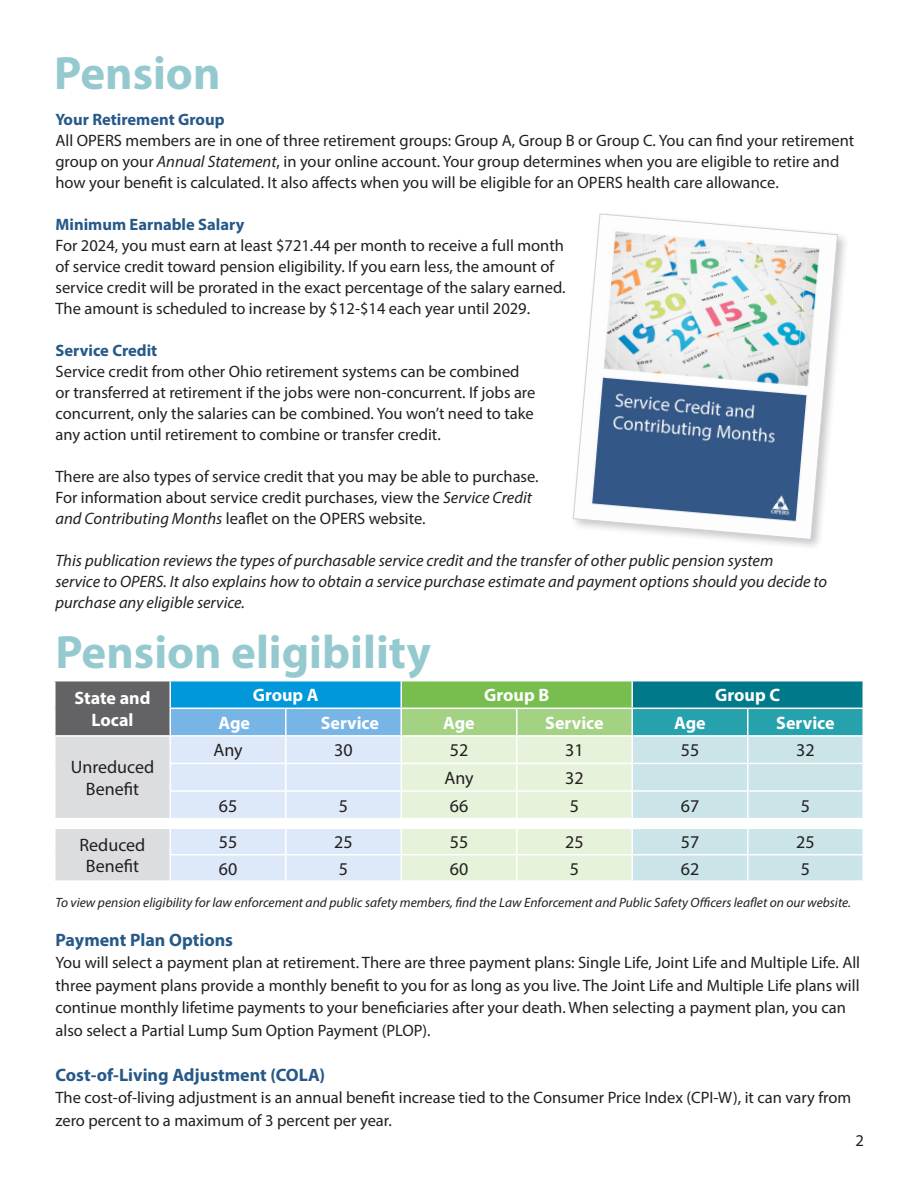
<style>
.page{position:relative;width:918px;height:1188px;background:#fff}
.page>*{position:absolute;margin:0;border:0;box-sizing:border-box;transform-origin:0 0}
.t1{font:700 46.95px "Myriad Pro";color:#94cacf}
.t2{font:18px/21.6px "Myriad Pro";color:#231f20;text-align:center}
.t3{font:700 18px "Myriad Pro";color:#fff}
.t4{font:700 18px "Myriad Pro";color:#265988}
.t5{font:16.5px/21px "Myriad Pro";color:#231f20}
.t6{font:italic 16.5px/21px "Myriad Pro";color:#231f20}
.t7{font:700 16.5px "Myriad Pro";color:#265988}
.t8{font:italic 13.5px "Myriad Pro";color:#231f20}
.s1{font-weight:700;color:#265988}
.s2{font-style:italic}
</style>
<div class="page">
<div style="left:570px;top:211px;width:279px;height:340px;background:#231f20;opacity:.25"></div>
<svg style="left:573px;top:214px;width:265px;height:326px"></svg>
<div style="left:55px;top:681px;width:115px;height:55px;background:#636366"></div>
<div style="left:55px;top:736px;width:115px;height:83px;background:#dcdddf"></div>
<hr style="left:54px;top:681px;width:2px;height:27px;background:#fff">
<hr style="left:54px;top:708px;width:2px;height:27px;background:#fff">
<hr style="left:54px;top:735px;width:116px;height:2px;background:#fff">
<hr style="left:54px;top:737px;width:2px;height:26px;background:#fff">
<hr style="left:54px;top:763px;width:2px;height:28px;background:#fff">
<hr style="left:54px;top:791px;width:2px;height:27px;background:#fff">
<svg style="left:170px;top:681px;width:693px;height:137px;background:#a5d3cf"></svg>
<hr style="left:862px;top:792px;width:2px;height:26px;background:#fff">
<hr style="left:54px;top:818px;width:116px;height:1px;background:#fff">
<div style="left:55px;top:828px;width:115px;height:53px;background:#dcdddf"></div>
<hr style="left:54px;top:828px;width:116px;height:1px;background:#fff">
<hr style="left:54px;top:829px;width:2px;height:26px;background:#fff">
<hr style="left:54px;top:855px;width:2px;height:25px;background:#fff">
<svg style="left:171px;top:829px;width:692px;height:51px;background:#dbebe9"></svg>
<hr style="left:862px;top:855px;width:2px;height:25px;background:#fff">
<hr style="left:54px;top:880px;width:116px;height:2px;background:#fff">
<p class="t1" style="left:54px;top:43px;width:168px">Pension</p>
<p class="t5" style="left:56px;top:109px;width:800px"><span class="s1">Your Retirement Group<br></span>All OPERS members are in one of three retirement groups: Group A, Group B or Group C. You can find your retirement group on your <span class="s2">Annual Statement</span>, in your online account. Your group determines when you are eligible to retire and how your benefit is calculated. It also affects when you will be eligible for an OPERS health care allowance.</p>
<p class="t5" style="left:56px;top:214px;width:512px"><span class="s1">Minimum Earnable Salary<br></span>For 2024, you must earn at least $721.44 per month to receive a full month of service credit toward pension eligibility. If you earn less, the amount of service credit will be prorated in the exact percentage of the salary earned.<br>The amount is scheduled to increase by $12-$14 each year until 2029.</p>
<p class="t7" style="left:56px;top:339px;width:103px">Service Credit</p>
<p class="t5" style="left:56px;top:361px;width:481px">Service credit from other Ohio retirement systems can be combined or transferred at retirement if the jobs were non-concurrent. If jobs are concurrent, only the salaries can be combined. You won’t need to take any action until retirement to combine or transfer credit.</p>
<p class="t5" style="left:56px;top:466px;width:485px">There are also types of service credit that you may be able to purchase.<br>For information about service credit purchases, view the <span class="s2">Service Credit and Contributing Months</span> leaflet on the OPERS website.</p>
<p class="t6" style="left:56px;top:550px;width:773px">This publication reviews the types of purchasable service credit and the transfer of other public pension system<br>service to OPERS. It also explains how to obtain a service purchase estimate and payment options should you decide to purchase any eligible service.</p>
<p class="t1" style="left:56px;top:622px;width:377px">Pension eligibility</p>
<p class="t3" style="left:74px;top:686px;width:78px">State and</p>
<p class="t3" style="left:91px;top:708px;width:44px">Local</p>
<p class="t3" style="left:253px;top:683px;width:68px">Group A</p>
<p class="t3" style="left:484px;top:683px;width:67px">Group B</p>
<p class="t3" style="left:715px;top:683px;width:67px">Group C</p>
<p class="t3" style="left:219px;top:711px;width:33px">Age</p>
<p class="t3" style="left:321px;top:711px;width:60px">Service</p>
<p class="t3" style="left:443px;top:711px;width:33px">Age</p>
<p class="t3" style="left:545px;top:711px;width:60px">Service</p>
<p class="t3" style="left:674px;top:711px;width:33px">Age</p>
<p class="t3" style="left:776px;top:711px;width:60px">Service</p>
<p class="t2" style="left:71px;top:756px;width:85px">Unreduced<br>Benefit</p>
<p class="t2" style="left:80px;top:834px;width:67px">Reduced</p>
<p class="t2" style="left:86px;top:855px;width:55px">Benefit</p>
<p class="t2" style="left:213px;top:739px;width:31px">Any</p>
<p class="t2" style="left:334px;top:739px;width:20px">30</p>
<p class="t2" style="left:450px;top:739px;width:20px">52</p>
<p class="t2" style="left:565px;top:739px;width:20px">31</p>
<p class="t2" style="left:681px;top:739px;width:20px">55</p>
<p class="t2" style="left:796px;top:739px;width:20px">32</p>
<p class="t2" style="left:444px;top:767px;width:31px">Any</p>
<p class="t2" style="left:565px;top:767px;width:20px">32</p>
<p class="t2" style="left:219px;top:794px;width:20px">65</p>
<p class="t2" style="left:339px;top:794px;width:11px">5</p>
<p class="t2" style="left:450px;top:794px;width:20px">66</p>
<p class="t2" style="left:570px;top:794px;width:11px">5</p>
<p class="t2" style="left:681px;top:794px;width:20px">67</p>
<p class="t2" style="left:801px;top:794px;width:11px">5</p>
<p class="t2" style="left:219px;top:831px;width:20px">55</p>
<p class="t2" style="left:334px;top:831px;width:20px">25</p>
<p class="t2" style="left:450px;top:831px;width:20px">55</p>
<p class="t2" style="left:565px;top:831px;width:20px">25</p>
<p class="t2" style="left:681px;top:831px;width:20px">57</p>
<p class="t2" style="left:796px;top:831px;width:20px">25</p>
<p class="t2" style="left:219px;top:858px;width:20px">60</p>
<p class="t2" style="left:339px;top:858px;width:11px">5</p>
<p class="t2" style="left:450px;top:858px;width:20px">60</p>
<p class="t2" style="left:570px;top:858px;width:11px">5</p>
<p class="t2" style="left:681px;top:858px;width:20px">62</p>
<p class="t2" style="left:801px;top:858px;width:11px">5</p>
<p class="t8" style="left:56px;top:894px;width:797px">To view pension eligibility for law enforcement and public safety members, find the Law Enforcement and Public Safety Officers leaflet on our website.</p>
<p class="t4" style="left:56px;top:928px;width:179px">Payment Plan Options</p>
<p class="t5" style="left:56px;top:951px;width:806px;line-height:22.5px">You will select a payment plan at retirement. There are three payment plans: Single Life, Joint Life and Multiple Life. All three payment plans provide a monthly benefit to you for as long as you live. The Joint Life and Multiple Life plans will continue monthly lifetime payments to your beneficiaries after your death. When selecting a payment plan, you can also select a Partial Lump Sum Option Payment (PLOP).</p>
<p class="t4" style="left:56px;top:1063px;width:271px">Cost-of-Living Adjustment (COLA)</p>
<p class="t5" style="left:56px;top:1086px;width:797px;line-height:22.5px">The cost-of-living adjustment is an annual benefit increase tied to the Consumer Price Index (CPI-W), it can vary from zero percent to a maximum of 3 percent per year.</p>
<p class="t5" style="left:856px;top:1130px;width:10px">2</p>
</div>
